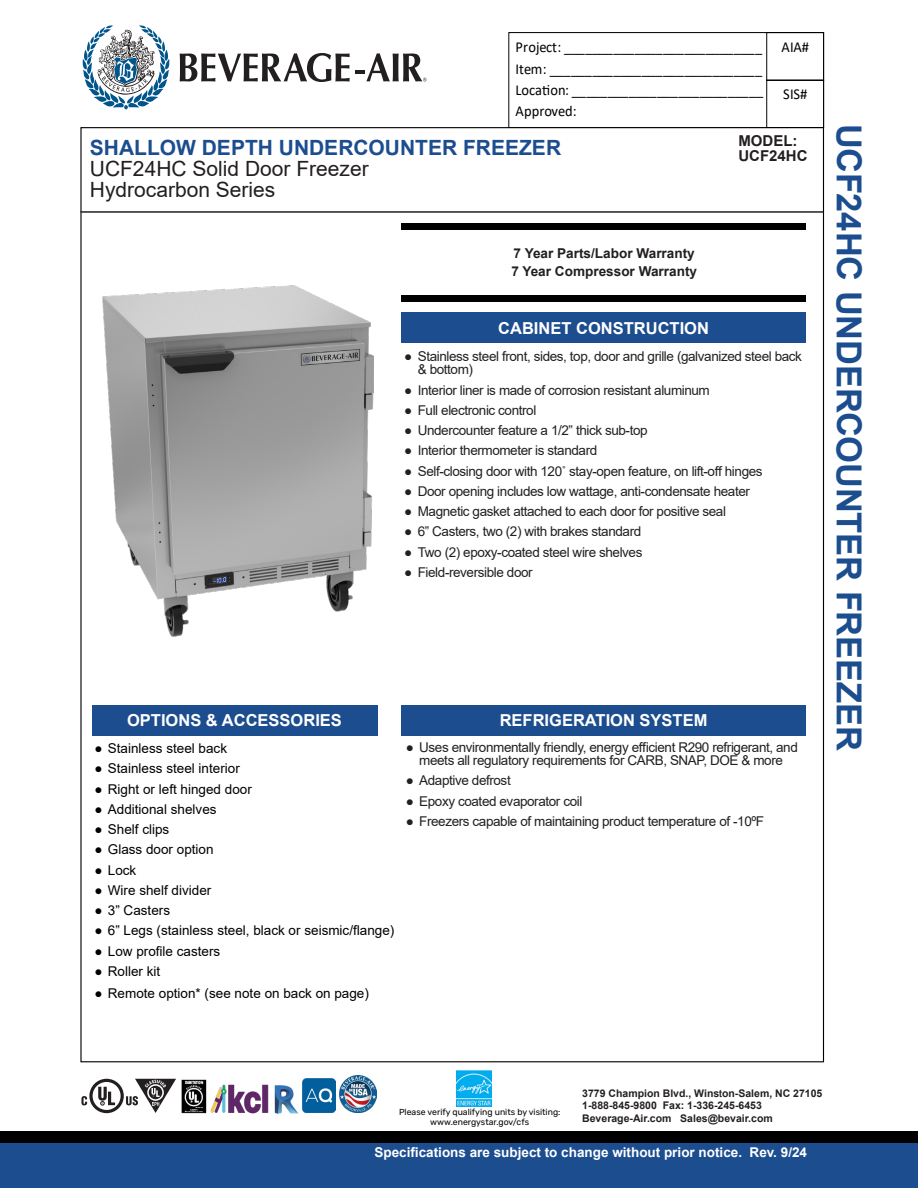
<style>
.page{position:relative;width:918px;height:1188px;background:#fff}
.page>*{position:absolute;margin:0;border:0;box-sizing:border-box;transform-origin:0 0}
.t1{font:700 34.5px "Arial";letter-spacing:-.005em;color:#1c4d8f}
.t2{font:21px/21px "Arial";color:#231f20}
.t3{font:700 21px "Arial";color:#1c4d8f}
.t4{font:700 16.5px "Arial";color:#fff}
.t5{font:15.15px/21.5px "Calibri";color:#000;text-align:justify;scale:.95 1}
.t6{font:700 15px "Arial";color:#231f20}
.t7{font:700 13.65px/18.1px "Arial";color:#231f20}
.t8{font:13.5px/13.5px "Arial";letter-spacing:-.03em;color:#231f20;text-align:center}
.t9{font:13.5px "Arial";color:#000}
.t10{font:700 13.5px "Arial";color:#fff}
.t11{font:700 10.5px/12.6px "Arial";color:#231f20}
.Paragraph_Style_1{font:8.7px "Rubik";color:#040503}
.s1{font-family:"Arial Narrow"}
</style>
<div class="page">
<hr style="left:80px;top:211px;width:743px;height:2px;background:#231f20">
<svg style="left:83px;top:25px;width:86px;height:85px"></svg>
<svg style="left:180px;top:53px;width:246px;height:29px"></svg>
<img style="left:103px;top:285px;width:271px;height:352px">
<div style="left:402px;top:312px;width:404px;height:31px;background:#1c4d8f"></div>
<div style="left:402px;top:705px;width:404px;height:30px;background:#1c4d8f"></div>
<div style="left:92px;top:705px;width:285px;height:30px;background:#1c4d8f"></div>
<div style="left:508px;top:32px;width:316px;height:96px;border:1px solid #000"></div>
<div style="left:766px;top:32px;width:58px;height:49px;border:1px solid #000"></div>
<div style="left:766px;top:80px;width:58px;height:48px;border:1px solid #000"></div>
<div style="left:0;top:1131px;width:918px;height:22px;background:#000"></div>
<div style="left:0;top:1143px;width:918px;height:45px;background:#1c4d8f"></div>
<img style="left:339px;top:1076px;width:38px;height:37px">
<img style="left:211px;top:1084px;width:58px;height:30px">
<img style="left:274px;top:1085px;width:25px;height:29px">
<img style="left:302px;top:1078px;width:34px;height:35px">
<svg style="left:81px;top:1079px;width:95px;height:34px"></svg>
<img style="left:181px;top:1079px;width:26px;height:35px">
<img style="left:457px;top:1071px;width:35px;height:36px">
<div style="left:402px;top:223px;width:404px;height:7px;background:#000"></div>
<div style="left:402px;top:295px;width:404px;height:7px;background:#000"></div>
<p class="t5" style="left:516px;top:36px;width:262px">Project: ____________________________ Item: ______________________________ Location: ___________________________ Approved:</p>
<p class="t5" style="left:782px;top:36px;width:31px">AIA#</p>
<p class="t5" style="left:783px;top:83px;width:27px">SIS#</p>
<p class="t6" style="left:738px;top:131px;width:61px">MODEL:</p>
<p class="t3" style="left:90px;top:133px;width:473px">SHALLOW DEPTH UNDERCOUNTER FREEZER</p>
<p class="t6" style="left:738px;top:145px;width:71px">UCF24HC</p>
<p class="t2" style="left:90px;top:158px;width:280px">UCF24HC Solid Door Freezer<br>Hydrocarbon Series</p>
<p class="t7" style="left:511px;top:244px;width:187px">7 Year Parts/Labor Warranty<br>7 Year Compressor Warranty</p>
<p class="t4" style="left:498px;top:316px;width:212px">CABINET CONSTRUCTION</p>
<p class="t8" style="left:418px;top:349px;width:386px;text-align:left;text-indent:-14px">● Stainless steel front, sides, top, door and grille (galvanized steel back &amp; bottom)</p>
<p class="t8" style="left:404px;top:383px;width:307px">● Interior liner is made of corrosion resistant aluminum</p>
<p class="t8" style="left:404px;top:403px;width:134px">● Full electronic control</p>
<p class="t8" style="left:404px;top:424px;width:245px">● Undercounter feature a 1/2” thick sub-top</p>
<p class="t8" style="left:404px;top:444px;width:195px">● Interior thermometer is standard</p>
<p class="t8" style="left:404px;top:464px;width:360px">● Self-closing door with 120˚ stay-open feature, on lift-off hinges</p>
<p class="t8" style="left:404px;top:484px;width:347px">● Door opening includes low wattage, anti-condensate heater</p>
<p class="t8" style="left:404px;top:505px;width:323px">● Magnetic gasket attached to each door for positive seal</p>
<p class="t8" style="left:404px;top:525px;width:239px">● 6” Casters, two (2) with brakes standard</p>
<p class="t8" style="left:404px;top:545px;width:240px">● Two (2) epoxy-coated steel wire shelves</p>
<p class="t8" style="left:404px;top:565px;width:130px">● Field-reversible door</p>
<p class="t4" style="left:127px;top:709px;width:216px">OPTIONS &amp; ACCESSORIES</p>
<p class="t4" style="left:500px;top:709px;width:209px">REFRIGERATION SYSTEM</p>
<p class="t9" style="left:94px;top:739px;width:134px">● Stainless steel back</p>
<p class="t9" style="left:94px;top:759px;width:147px">● Stainless steel interior</p>
<p class="t9" style="left:94px;top:779px;width:159px">● Right or left hinged door</p>
<p class="t9" style="left:94px;top:800px;width:124px">● Additional shelves</p>
<p class="t9" style="left:94px;top:820px;width:77px">● Shelf clips</p>
<p class="t9" style="left:94px;top:840px;width:121px">● Glass door option</p>
<p class="t9" style="left:94px;top:860px;width:44px">● Lock</p>
<p class="t9" style="left:94px;top:881px;width:119px">● Wire shelf divider</p>
<p class="t9" style="left:94px;top:901px;width:77px">● 3” Casters</p>
<p class="t9" style="left:94px;top:921px;width:302px">● 6” Legs (stainless steel, black or seismic/flange)</p>
<p class="t9" style="left:94px;top:941px;width:128px">● Low profile casters</p>
<p class="t9" style="left:94px;top:962px;width:68px">● Roller kit</p>
<p class="t9" style="left:94px;top:983px;width:276px">● Remote option* (see note on back on page)</p>
<p class="t8" style="left:406px;top:740px;width:394px">● Uses environmentally friendly, energy efficient R290 refrigerant, and meets all regulatory requirements for CARB, SNAP, DOE &amp; more</p>
<p class="t8" style="left:406px;top:774px;width:106px">● Adaptive defrost</p>
<p class="t8" style="left:406px;top:794px;width:178px">● Epoxy coated evaporator coil</p>
<p class="t8" style="left:406px;top:814px;width:360px">● Freezers capable of maintaining product temperature of -10ºF</p>
<p class="t1" style="left:873px;top:124px;width:629px;rotate:90deg">UCF24HC UNDERCOUNTER FREEZER</p>
<p class="t11" style="left:582px;top:1087px;width:242px">3779 Champion Blvd., Wins<span class="s1">t</span>on-Salem, NC 27105<br>1-888-845-9800 Fax: 1-336-245-6453<br>Beverage-Air.com Sales@bevair.com</p>
<p class="t10" style="left:375px;top:1143px;width:434px">Specifications are subject to change without prior notice. Rev. 9/24</p>
<p class="Paragraph_Style_1" style="left:399px;top:1107px;width:163px">Please verify qualifying units by visiting:</p>
<p class="Paragraph_Style_1" style="left:430px;top:1117px;width:100px">www.energystar.gov/cfs</p>
</div>
